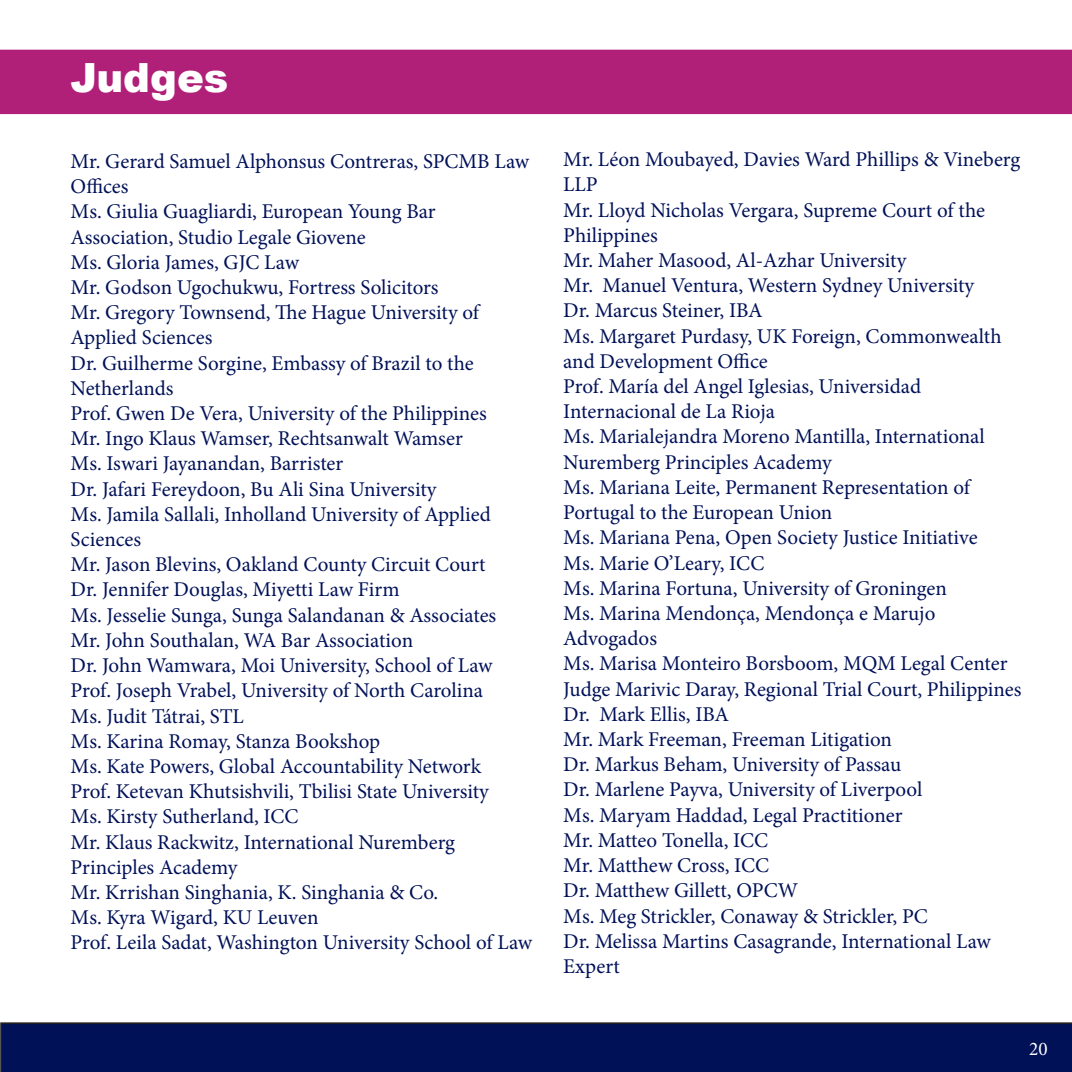
<style>
.page{position:relative;width:1072px;height:1072px;background:#fff}
.page>*{position:absolute;margin:0;border:0;box-sizing:border-box;transform-origin:0 0}
.Paragraph_Style_2{font:900 40.25px "Arial";color:#fff}
.Paragraph_Style_2-2{font:21px/25.2px "Minion Pro";letter-spacing:-.005em;color:#001158}
.Paragraph_Style_1_Mi{font:19.25px "Minion Pro";color:#fff}
</style>
<div class="page">
<div style="left:0;top:1022px;width:1071px;height:49px;background:#001158"></div>
<div style="left:0;top:50px;width:1071px;height:64px;background:#b02079"></div>
<p class="Paragraph_Style_2" style="left:71px;top:49px;width:159px">Judges</p>
<p class="Paragraph_Style_2-2" style="left:71px;top:149px;width:460px">Mr. Gerard Samuel Alphonsus Contreras, SPCMB Law<br>Offices</p>
<p class="Paragraph_Style_2-2" style="left:71px;top:199px;width:366px">Ms. Giulia Guagliardi, European Young Bar<br>Association, Studio Legale Giovene</p>
<p class="Paragraph_Style_2-2" style="left:71px;top:249px;width:230px">Ms. Gloria James, GJC Law</p>
<p class="Paragraph_Style_2-2" style="left:71px;top:275px;width:369px">Mr. Godson Ugochukwu, Fortress Solicitors</p>
<p class="Paragraph_Style_2-2" style="left:71px;top:300px;width:410px">Mr. Gregory Townsend, The Hague University of<br>Applied Sciences</p>
<p class="Paragraph_Style_2-2" style="left:71px;top:350px;width:405px">Dr. Guilherme Sorgine, Embassy of Brazil to the<br>Netherlands</p>
<p class="Paragraph_Style_2-2" style="left:71px;top:401px;width:417px">Prof. Gwen De Vera, University of the Philippines</p>
<p class="Paragraph_Style_2-2" style="left:71px;top:426px;width:394px">Mr. Ingo Klaus Wamser, Rechtsanwalt Wamser</p>
<p class="Paragraph_Style_2-2" style="left:71px;top:451px;width:274px">Ms. Iswari Jayanandan, Barrister</p>
<p class="Paragraph_Style_2-2" style="left:71px;top:476px;width:367px">Dr. Jafari Fereydoon, Bu Ali Sina University</p>
<p class="Paragraph_Style_2-2" style="left:71px;top:501px;width:421px">Ms. Jamila Sallali, Inholland University of Applied<br>Sciences</p>
<p class="Paragraph_Style_2-2" style="left:71px;top:552px;width:416px">Mr. Jason Blevins, Oakland County Circuit Court</p>
<p class="Paragraph_Style_2-2" style="left:71px;top:577px;width:330px">Dr. Jennifer Douglas, Miyetti Law Firm</p>
<p class="Paragraph_Style_2-2" style="left:71px;top:602px;width:427px">Ms. Jesselie Sunga, Sunga Salandanan &amp; Associates</p>
<p class="Paragraph_Style_2-2" style="left:71px;top:627px;width:344px">Mr. John Southalan, WA Bar Association</p>
<p class="Paragraph_Style_2-2" style="left:71px;top:653px;width:423px">Dr. John Wamwara, Moi University, School of Law</p>
<p class="Paragraph_Style_2-2" style="left:71px;top:678px;width:414px">Prof. Joseph Vrabel, University of North Carolina</p>
<p class="Paragraph_Style_2-2" style="left:71px;top:703px;width:175px">Ms. Judit Tátrai, STL</p>
<p class="Paragraph_Style_2-2" style="left:71px;top:728px;width:311px">Ms. Karina Romay, Stanza Bookshop</p>
<p class="Paragraph_Style_2-2" style="left:71px;top:753px;width:412px">Ms. Kate Powers, Global Accountability Network</p>
<p class="Paragraph_Style_2-2" style="left:71px;top:779px;width:420px">Prof. Ketevan Khutsishvili, Tbilisi State University</p>
<p class="Paragraph_Style_2-2" style="left:71px;top:804px;width:229px">Ms. Kirsty Sutherland, ICC</p>
<p class="Paragraph_Style_2-2" style="left:71px;top:829px;width:386px">Mr. Klaus Rackwitz, International Nuremberg<br>Principles Academy</p>
<p class="Paragraph_Style_2-2" style="left:71px;top:879px;width:369px">Mr. Krrishan Singhania, K. Singhania &amp; Co.</p>
<p class="Paragraph_Style_2-2" style="left:71px;top:905px;width:249px">Ms. Kyra Wigard, KU Leuven</p>
<p class="Paragraph_Style_2-2" style="left:71px;top:930px;width:463px">Prof. Leila Sadat, Washington University School of Law</p>
<p class="Paragraph_Style_2-2" style="left:563px;top:147px;width:458px">Mr. Léon Moubayed, Davies Ward Phillips &amp; Vineberg<br>LLP</p>
<p class="Paragraph_Style_2-2" style="left:563px;top:197px;width:423px">Mr. Lloyd Nicholas Vergara, Supreme Court of the<br>Philippines</p>
<p class="Paragraph_Style_2-2" style="left:563px;top:248px;width:344px">Mr. Maher Masood, Al-Azhar University</p>
<p class="Paragraph_Style_2-2" style="left:563px;top:273px;width:412px">Mr. Manuel Ventura, Western Sydney University</p>
<p class="Paragraph_Style_2-2" style="left:563px;top:298px;width:201px">Dr. Marcus Steiner, IBA</p>
<p class="Paragraph_Style_2-2" style="left:563px;top:323px;width:440px">Ms. Margaret Purdasy, UK Foreign, Commonwealth and Development Office</p>
<p class="Paragraph_Style_2-2" style="left:563px;top:374px;width:359px">Prof. María del Angel Iglesias, Universidad<br>Internacional de La Rioja</p>
<p class="Paragraph_Style_2-2" style="left:563px;top:424px;width:423px">Ms. Marialejandra Moreno Mantilla, International<br>Nuremberg Principles Academy</p>
<p class="Paragraph_Style_2-2" style="left:563px;top:474px;width:408px">Ms. Mariana Leite, Permanent Representation of<br>Portugal to the European Union</p>
<p class="Paragraph_Style_2-2" style="left:563px;top:525px;width:416px">Ms. Mariana Pena, Open Society Justice Initiative</p>
<p class="Paragraph_Style_2-2" style="left:563px;top:550px;width:202px">Ms. Marie O’Leary, ICC</p>
<p class="Paragraph_Style_2-2" style="left:563px;top:575px;width:385px">Ms. Marina Fortuna, University of Groningen</p>
<p class="Paragraph_Style_2-2" style="left:563px;top:600px;width:373px">Ms. Marina Mendonça, Mendonça e Marujo<br>Advogados</p>
<p class="Paragraph_Style_2-2" style="left:563px;top:651px;width:446px">Ms. Marisa Monteiro Borsboom, MQM Legal Center</p>
<p class="Paragraph_Style_2-2" style="left:563px;top:676px;width:460px">Judge Marivic Daray, Regional Trial Court, Philippines</p>
<p class="Paragraph_Style_2-2" style="left:563px;top:701px;width:167px">Dr. Mark Ellis, IBA</p>
<p class="Paragraph_Style_2-2" style="left:563px;top:726px;width:330px">Mr. Mark Freeman, Freeman Litigation</p>
<p class="Paragraph_Style_2-2" style="left:563px;top:752px;width:339px">Dr. Markus Beham, University of Passau</p>
<p class="Paragraph_Style_2-2" style="left:563px;top:777px;width:360px">Dr. Marlene Payva, University of Liverpool</p>
<p class="Paragraph_Style_2-2" style="left:563px;top:802px;width:341px">Ms. Maryam Haddad, Legal Practitioner</p>
<p class="Paragraph_Style_2-2" style="left:563px;top:827px;width:206px">Mr. Matteo Tonella, ICC</p>
<p class="Paragraph_Style_2-2" style="left:563px;top:852px;width:207px">Mr. Matthew Cross, ICC</p>
<p class="Paragraph_Style_2-2" style="left:563px;top:878px;width:236px">Dr. Matthew Gillett, OPCW</p>
<p class="Paragraph_Style_2-2" style="left:563px;top:903px;width:366px">Ms. Meg Strickler, Conaway &amp; Strickler, PC</p>
<p class="Paragraph_Style_2-2" style="left:563px;top:928px;width:429px">Dr. Melissa Martins Casagrande, International Law<br>Expert</p>
<p class="Paragraph_Style_1_Mi" style="left:1029px;top:1036px;width:20px">20</p>
</div>
